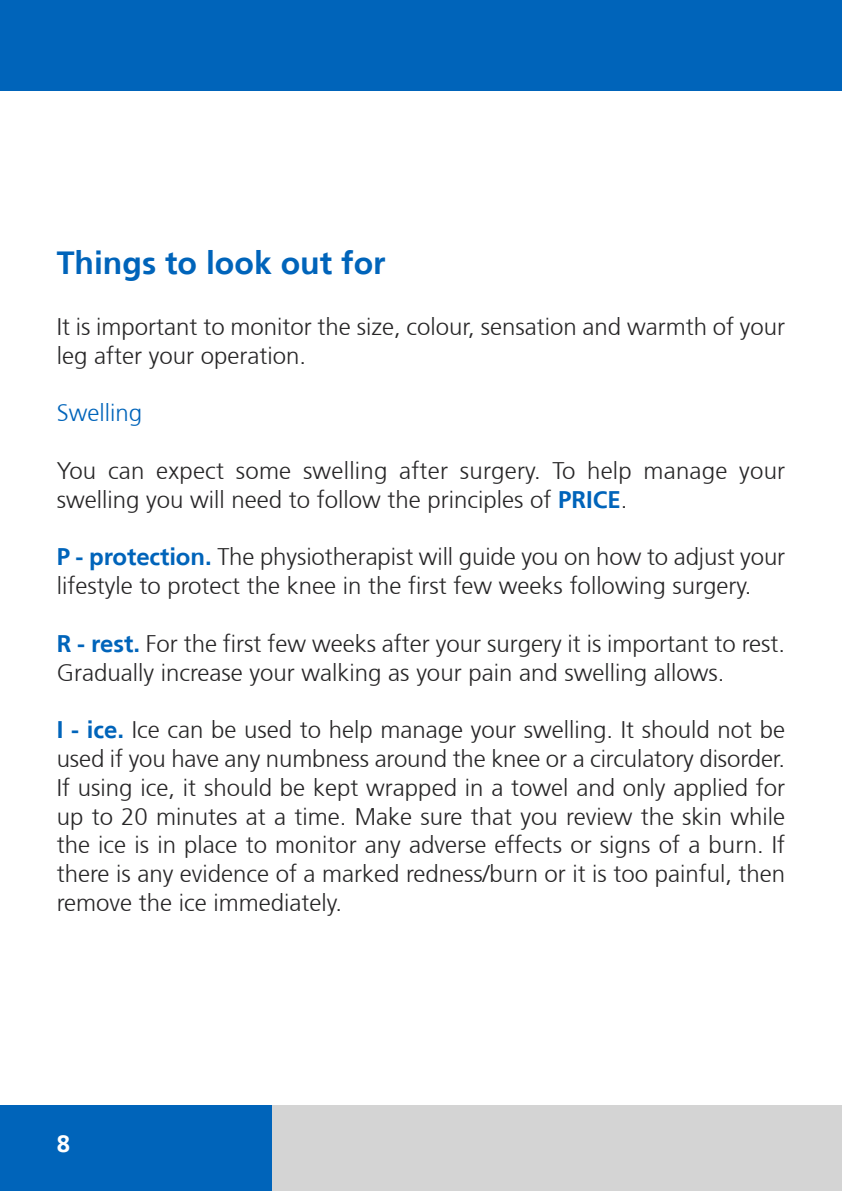
<style>
.page{position:relative;width:842px;height:1191px;background:#fff}
.page>*{position:absolute;margin:0;border:0;box-sizing:border-box;transform-origin:0 0}
.t1{font:700 32px "Frutiger 65";color:#0064ba}
.t2{font:300 24px/28.8px "Frutiger 45";color:#272627}
.t3{font:300 24px "Frutiger 45";color:#0064ba}
.t4{font:700 24px "Frutiger 65";color:#fff}
.s1{font-family:"Frutiger 65";font-weight:700;color:#0064ba}
</style>
<div class="page">
<div style="left:0;top:0;width:842px;height:91px;background:#0064ba"></div>
<div style="left:0;top:1106px;width:283px;height:85px;background:#0064ba"></div>
<div style="left:272px;top:1106px;width:570px;height:85px;background:#d4d4d4"></div>
<h1 class="t1" style="left:57px;top:244px;width:330px">Things to look out for</h1>
<p class="t2" style="left:57px;top:312px;width:730px">It is important to monitor the size, colour, sensation and warmth of your leg after your operation.</p>
<p class="t3" style="left:57px;top:399px;width:87px">Swelling</p>
<p class="t2" style="left:57px;top:456px;width:730px">You can expect some swelling after surgery. To help manage your swelling you will need to follow the principles of <span class="s1">PRICE</span>.</p>
<p class="t2" style="left:57px;top:543px;width:730px"><span class="s1">P - protection.</span> The physiotherapist will guide you on how to adjust your lifestyle to protect the knee in the first few weeks following surgery.</p>
<p class="t2" style="left:57px;top:629px;width:730px"><span class="s1">R - rest.</span> For the first few weeks after your surgery it is important to rest.<br>Gradually increase your walking as your pain and swelling allows.</p>
<p class="t2" style="left:57px;top:716px;width:730px;text-align:justify"><span class="s1">I - ice.</span> Ice can be used to help manage your swelling. It should not be used if you have any numbness around the knee or a circulatory disorder.<br>If using ice, it should be kept wrapped in a towel and only applied for up to 20 minutes at a time. Make sure that you review the skin while the ice is in place to monitor any adverse effects or signs of a burn. If there is any evidence of a marked redness/burn or it is too painful, then remove the ice immediately.</p>
<p class="t4" style="left:57px;top:1129px;width:15px">8</p>
</div>
